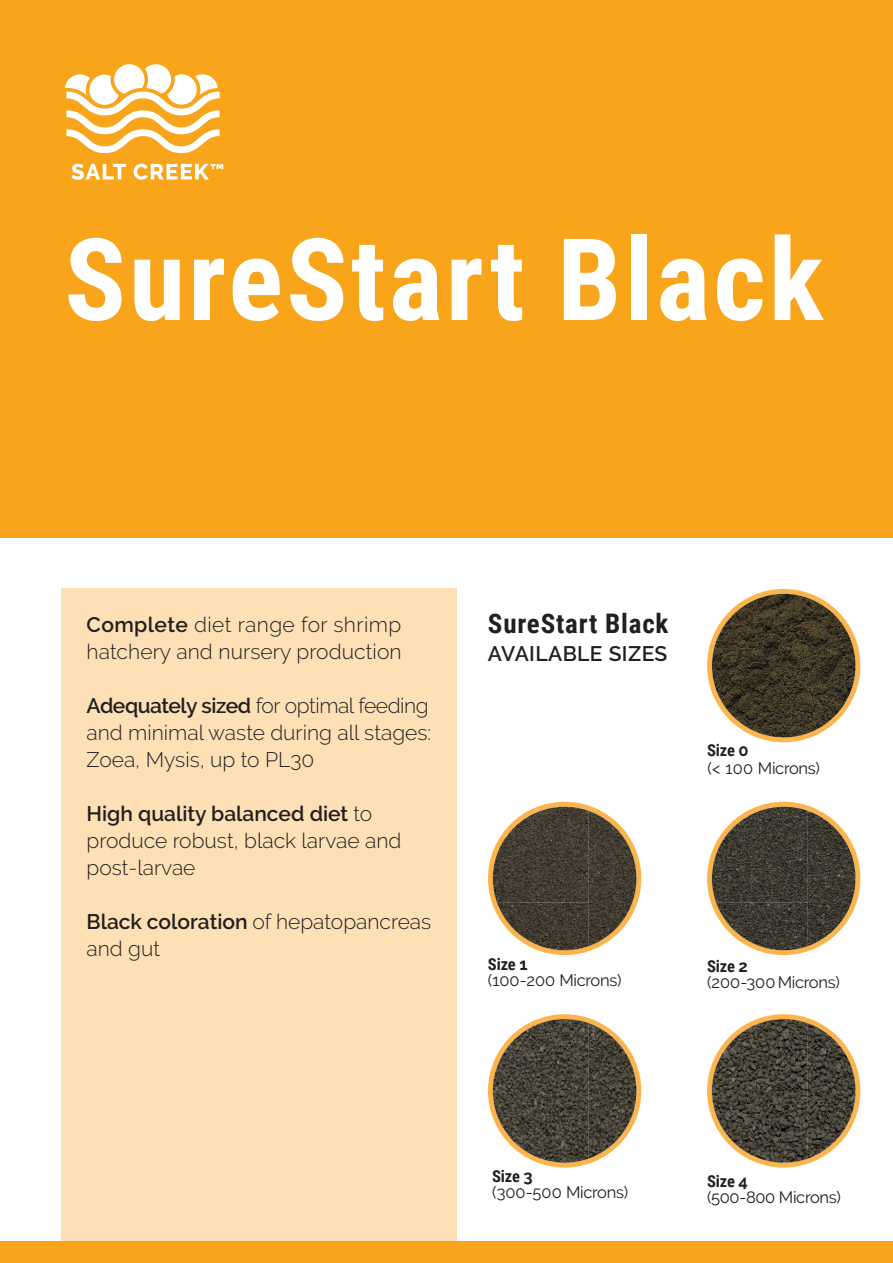
<style>
.page{position:relative;width:893px;height:1263px;background:#fff}
.page>*{position:absolute;margin:0;border:0;box-sizing:border-box;transform-origin:0 0}
.t1{font:700 114px "Roboto Condensed";letter-spacing:.03em;color:#fff}
.t2{font:700 27px "Roboto Condensed";letter-spacing:.03em;color:#231f20}
.t3{font:300 21px/27px "Raleway";color:#231f20}
.t4{font:600 21px "Raleway";letter-spacing:.02em;color:#231f20}
.t5{font:16.5px "Raleway";letter-spacing:-.02em;color:#231f20}
.t6{font:700 16.5px "Roboto Condensed";letter-spacing:-.01em;color:#231f20}
.s1{font-weight:600}
.s2{font-family:"Raleway"}
</style>
<div class="page">
<div style="left:61px;top:589px;width:396px;height:674px;background:#fee0b6"></div>
<div style="left:0;top:0;width:893px;height:538px;background:#f9a51b"></div>
<div style="left:186px;top:73px;width:34px;height:34px;background:#fff;border-radius:50%"></div>
<div style="left:184px;top:71px;width:37px;height:37px;border:4px solid #f9a51b;border-radius:50%"></div>
<div style="left:165px;top:73px;width:34px;height:34px;background:#fff;border-radius:50%"></div>
<div style="left:163px;top:71px;width:37px;height:37px;border:4px solid #f9a51b;border-radius:50%"></div>
<div style="left:63px;top:73px;width:34px;height:34px;background:#fff;border-radius:50%"></div>
<div style="left:61px;top:71px;width:38px;height:37px;border:4px solid #f9a51b;border-radius:50%"></div>
<div style="left:88px;top:73px;width:34px;height:34px;background:#fff;border-radius:50%"></div>
<div style="left:86px;top:71px;width:37px;height:38px;border:4px solid #f9a51b;border-radius:50%"></div>
<svg style="left:71px;top:164px;width:55px;height:16px"></svg>
<svg style="left:134px;top:164px;width:89px;height:16px"></svg>
<div style="left:139px;top:62px;width:34px;height:34px;background:#fff;border-radius:50%"></div>
<div style="left:137px;top:61px;width:38px;height:37px;border:4px solid #f9a51b;border-radius:50%"></div>
<div style="left:112px;top:62px;width:34px;height:34px;background:#fff;border-radius:50%"></div>
<div style="left:111px;top:61px;width:37px;height:37px;border:4px solid #f9a51b;border-radius:50%"></div>
<svg style="left:63px;top:88px;width:158px;height:66px"></svg>
<div style="left:0;top:1242px;width:893px;height:21px;background:#f9a51b"></div>
<svg style="left:488px;top:1014px;width:153px;height:153px"></svg>
<svg style="left:488px;top:802px;width:153px;height:153px"></svg>
<svg style="left:707px;top:1014px;width:153px;height:153px"></svg>
<svg style="left:707px;top:802px;width:153px;height:153px"></svg>
<svg style="left:707px;top:589px;width:153px;height:153px"></svg>
<h1 class="t1" style="left:64px;top:200px;width:761px">SureStart Black</h1>
<p class="t3" style="left:87px;top:611px;width:317px"><span class="s1">Complete</span> diet range for shrimp hatchery and nursery production</p>
<p class="t3" style="left:87px;top:692px;width:346px"><span class="s1">Adequately sized</span> for optimal feeding and minimal waste during all stages:<br>Zoea, Mysis, up to PL30</p>
<p class="t3" style="left:87px;top:800px;width:316px"><span class="s1">High quality balanced diet</span> to produce robust, black larvae and post-larvae</p>
<p class="t3" style="left:87px;top:908px;width:346px"><span class="s1">Black coloration</span> of hepatopancreas and gut</p>
<p class="t2" style="left:488px;top:604px;width:182px">SureStart Black</p>
<p class="t4" style="left:488px;top:642px;width:181px">AVAILABLE SIZES</p>
<p class="t6" style="left:707px;top:739px;width:43px">Size <span class="s2">0</span></p>
<p class="t5" style="left:707px;top:759px;width:114px">(&lt; 100 Microns)</p>
<p class="t6" style="left:488px;top:952px;width:41px">Size <span class="s2">1</span></p>
<p class="t5" style="left:488px;top:971px;width:135px">(100-200 Microns)</p>
<p class="t6" style="left:707px;top:954px;width:42px">Size <span class="s2">2</span></p>
<p class="t5" style="left:707px;top:973px;width:134px">(200-300 Microns)</p>
<p class="t6" style="left:492px;top:1164px;width:42px">Size <span class="s2">3</span></p>
<p class="t5" style="left:492px;top:1183px;width:137px">(300-500 Microns)</p>
<p class="t6" style="left:707px;top:1169px;width:42px">Size <span class="s2">4</span></p>
<p class="t5" style="left:707px;top:1188px;width:135px">(500-800 Microns)</p>
</div>
